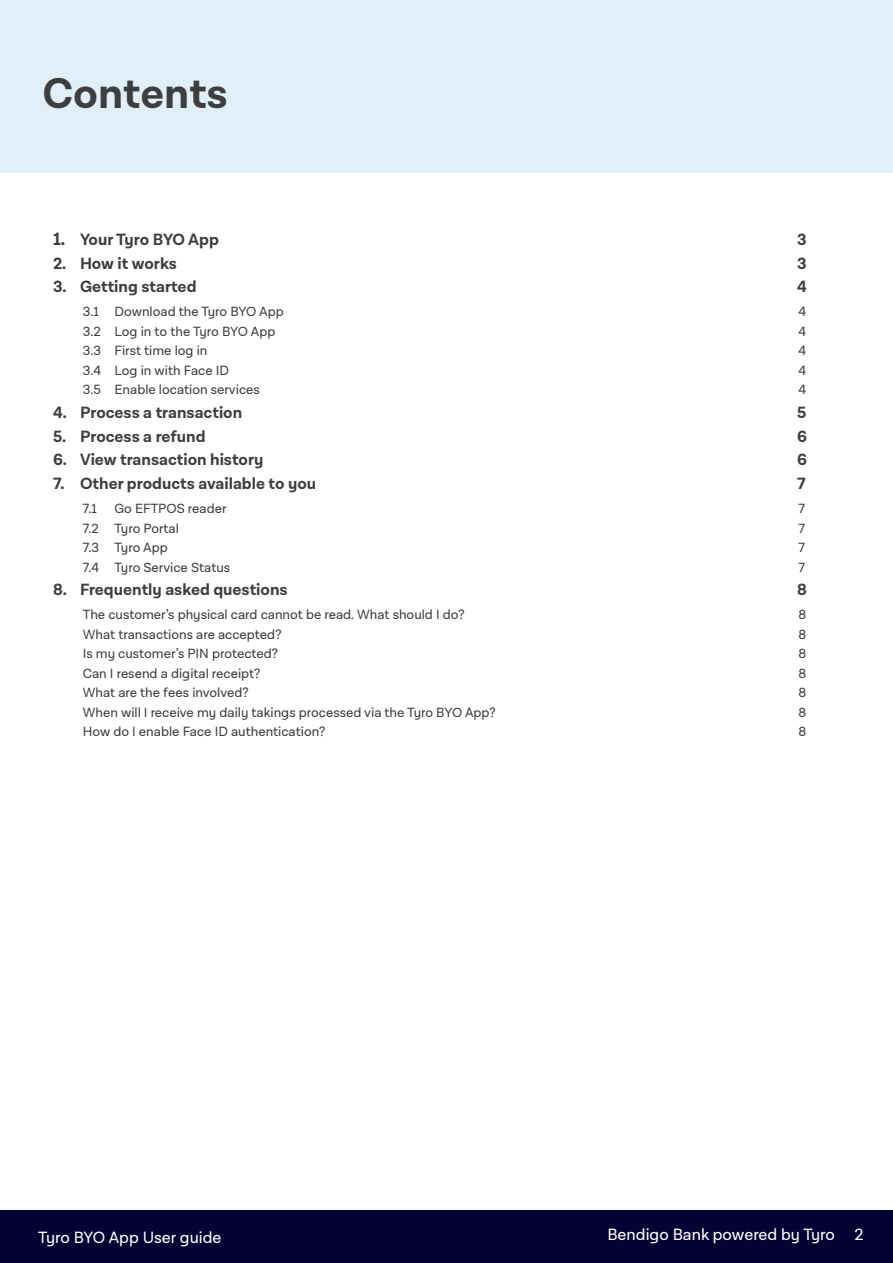
<style>
.page{position:relative;width:893px;height:1263px;background:#fff}
.page>*{position:absolute;margin:0;border:0;box-sizing:border-box;transform-origin:0 0}
.t1{font:700 43.5px "Lota Grotesque Alt 3";color:#3e3e3f}
.t2{font:700 16.5px "Lota Grotesque Alt 3";color:#3e3e3f}
.t3{font:16.5px "Lota Grotesque Alt 3";color:#fff}
.t4{font:13.5px "Lota Grotesque Alt 3";color:#3e3e3f}
.s1{font-size:18px}
</style>
<div class="page">
<div style="left:0;top:1210px;width:893px;height:53px;background:#050233"></div>
<div style="left:0;top:0;width:893px;height:172px;background:#e0eff9"></div>
<p class="t1" style="left:43px;top:68px;width:187px">Contents</p>
<p class="t2" style="left:53px;top:230px;width:167px"><span class="s1">1.</span> Your Tyro BYO App</p>
<p class="t2" style="left:797px;top:230px;width:11px">3</p>
<p class="t2" style="left:53px;top:254px;width:125px">2. How it works</p>
<p class="t2" style="left:797px;top:254px;width:11px">3</p>
<p class="t2" style="left:53px;top:277px;width:145px">3. Getting started</p>
<p class="t2" style="left:797px;top:277px;width:11px">4</p>
<p class="t4" style="left:83px;top:304px;width:202px">3.1 Download the Tyro BYO App</p>
<p class="t4" style="left:799px;top:304px;width:9px">4</p>
<p class="t4" style="left:83px;top:324px;width:194px">3.2 Log in to the Tyro BYO App</p>
<p class="t4" style="left:799px;top:324px;width:9px">4</p>
<p class="t4" style="left:83px;top:343px;width:126px">3.3 First time log in</p>
<p class="t4" style="left:799px;top:343px;width:9px">4</p>
<p class="t4" style="left:83px;top:363px;width:148px">3.4 Log in with Face ID</p>
<p class="t4" style="left:799px;top:363px;width:9px">4</p>
<p class="t4" style="left:83px;top:382px;width:179px">3.5 Enable location services</p>
<p class="t4" style="left:799px;top:382px;width:9px">4</p>
<p class="t2" style="left:53px;top:403px;width:191px">4. Process a transaction</p>
<p class="t2" style="left:797px;top:403px;width:11px">5</p>
<p class="t2" style="left:53px;top:427px;width:154px">5. Process a refund</p>
<p class="t2" style="left:797px;top:427px;width:11px">6</p>
<p class="t2" style="left:53px;top:450px;width:212px">6. View transaction history</p>
<p class="t2" style="left:797px;top:450px;width:11px">6</p>
<p class="t2" style="left:53px;top:474px;width:265px">7. Other products available to you</p>
<p class="t2" style="left:797px;top:474px;width:10px">7</p>
<p class="t4" style="left:83px;top:501px;width:15px">7.1</p>
<p class="t4" style="left:115px;top:501px;width:114px">Go EFTPOS reader</p>
<p class="t4" style="left:799px;top:501px;width:8px">7</p>
<p class="t4" style="left:83px;top:520px;width:98px">7.2 Tyro Portal</p>
<p class="t4" style="left:799px;top:520px;width:8px">7</p>
<p class="t4" style="left:83px;top:540px;width:86px">7.3 Tyro App</p>
<p class="t4" style="left:799px;top:540px;width:8px">7</p>
<p class="t4" style="left:83px;top:559px;width:149px">7.4 Tyro Service Status</p>
<p class="t4" style="left:799px;top:559px;width:8px">7</p>
<p class="t2" style="left:53px;top:580px;width:236px">8. Frequently asked questions</p>
<p class="t2" style="left:797px;top:580px;width:11px">8</p>
<p class="t4" style="left:83px;top:607px;width:383px">The customer’s physical card cannot be read. What should I do?</p>
<p class="t4" style="left:799px;top:607px;width:9px">8</p>
<p class="t4" style="left:83px;top:626px;width:200px">What transactions are accepted?</p>
<p class="t4" style="left:799px;top:626px;width:9px">8</p>
<p class="t4" style="left:83px;top:646px;width:197px">Is my customer’s PIN protected?</p>
<p class="t4" style="left:799px;top:646px;width:9px">8</p>
<p class="t4" style="left:83px;top:665px;width:179px">Can I resend a digital receipt?</p>
<p class="t4" style="left:799px;top:665px;width:9px">8</p>
<p class="t4" style="left:83px;top:685px;width:167px">What are the fees involved?</p>
<p class="t4" style="left:799px;top:685px;width:9px">8</p>
<p class="t4" style="left:83px;top:704px;width:414px">When will I receive my daily takings processed via the Tyro BYO App?</p>
<p class="t4" style="left:799px;top:704px;width:9px">8</p>
<p class="t4" style="left:83px;top:724px;width:244px">How do I enable Face ID authentication?</p>
<p class="t4" style="left:799px;top:724px;width:9px">8</p>
<p class="t3" style="left:607px;top:1226px;width:229px">Bendigo Bank powered by Tyro</p>
<p class="t3" style="left:38px;top:1229px;width:185px">Tyro BYO App User guide</p>
<p class="t3" style="left:854px;top:1226px;width:10px">2</p>
</div>
